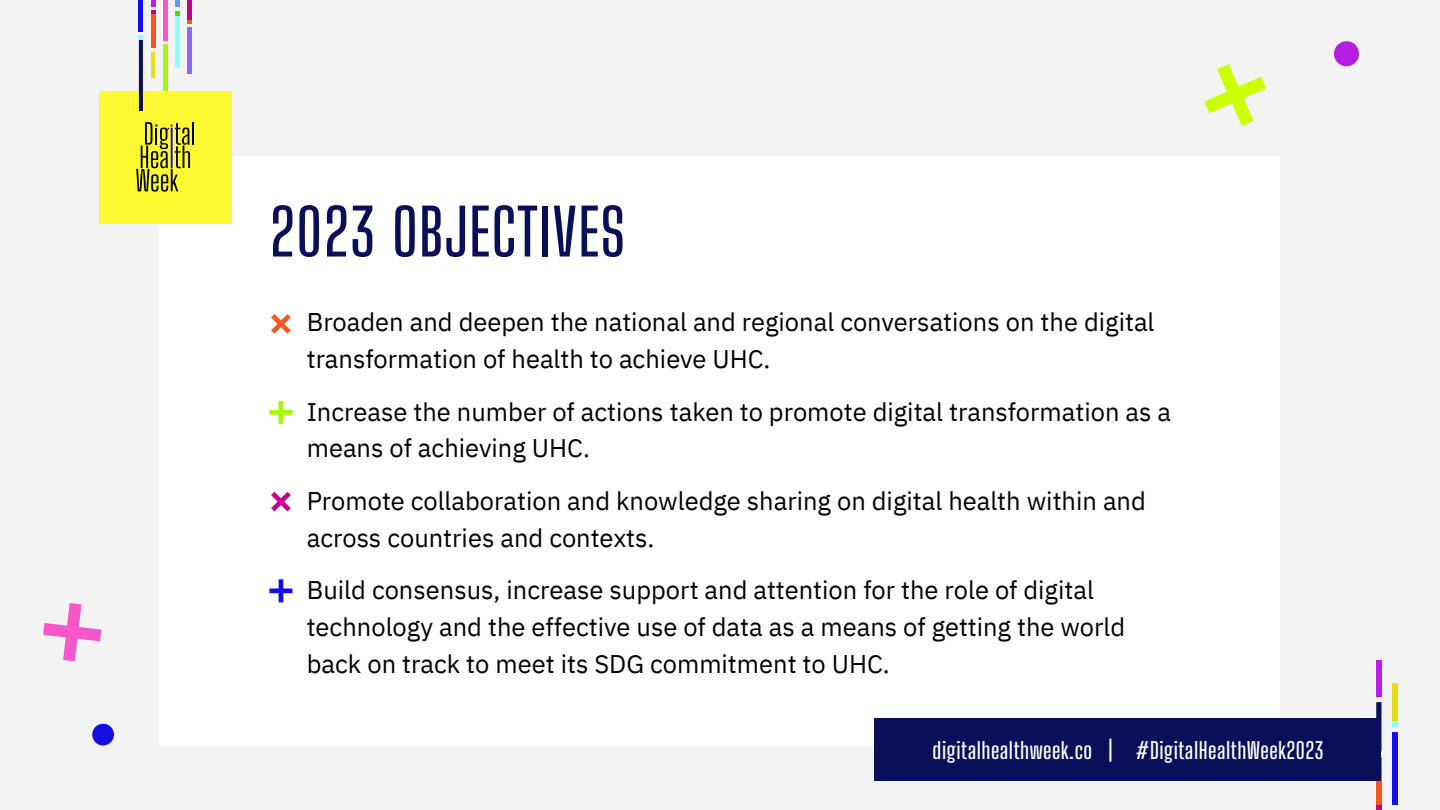
<style>
.page{position:relative;width:1440px;height:810px;background:#f3f3f3}
.page>*{position:absolute;margin:0;border:0;box-sizing:border-box;transform-origin:0 0}
.t1{font:600 63.68px "Big Shoulders Display";letter-spacing:.025em;color:#0a0f59}
.t2{font:25.5px/36.8px "IBM Plex Sans";color:#000}
.t3{font:600 22.35px "Big Shoulders Display";letter-spacing:.025em;color:#fff}
</style>
<div class="page">
<div style="left:160px;top:156px;width:1120px;height:590px;background:#fff"></div>
<svg style="left:1204px;top:64px;width:62px;height:62px"></svg>
<svg style="left:43px;top:603px;width:58px;height:58px"></svg>
<div style="left:1334px;top:41px;width:25px;height:25px;background:#b41ce0;border-radius:50%"></div>
<div style="left:92px;top:724px;width:22px;height:22px;background:#120fdf;border-radius:50%"></div>
<div style="left:1376px;top:660px;width:6px;height:36px;background:#bb1de7"></div>
<svg style="left:1376px;top:804px;width:6px;height:6px"></svg>
<div style="left:1376px;top:757px;width:6px;height:47px;background:#f55622"></div>
<div style="left:1376px;top:702px;width:5px;height:49px;background:#0a0f59"></div>
<div style="left:1392px;top:732px;width:5px;height:73px;background:#130fe6"></div>
<svg style="left:1392px;top:721px;width:5px;height:5px"></svg>
<div style="left:1392px;top:683px;width:5px;height:38px;background:#e8dc16"></div>
<div style="left:99px;top:91px;width:133px;height:133px;background:#fff933"></div>
<hr style="left:192px;top:122px;width:2px;height:23px;background:#000">
<svg style="left:136px;top:122px;width:54px;height:70px"></svg>
<svg style="left:188px;top:19px;width:4px;height:4px"></svg>
<hr style="left:188px;top:0;width:4px;height:19px;background:#c40091">
<hr style="left:188px;top:28px;width:4px;height:46px;background:#9166f9">
<svg style="left:151px;top:0;width:4px;height:14px"></svg>
<hr style="left:151px;top:14px;width:4px;height:34px;background:#f55622">
<hr style="left:151px;top:52px;width:4px;height:26px;background:#e8dc16">
<hr style="left:163px;top:0;width:4px;height:40px;background:#f557d0">
<hr style="left:163px;top:44px;width:4px;height:47px;background:#a5f905">
<hr style="left:175px;top:15px;width:4px;height:52px;background:#91fff9">
<hr style="left:139px;top:0;width:4px;height:32px;background:#130fe6">
<svg style="left:139px;top:36px;width:4px;height:4px"></svg>
<hr style="left:139px;top:40px;width:4px;height:71px;background:#0a0f59">
<svg style="left:175px;top:0;width:4px;height:15px"></svg>
<svg style="left:271px;top:314px;width:20px;height:20px"></svg>
<svg style="left:269px;top:401px;width:23px;height:23px"></svg>
<svg style="left:271px;top:492px;width:20px;height:19px"></svg>
<svg style="left:269px;top:579px;width:23px;height:23px"></svg>
<div style="left:874px;top:718px;width:508px;height:63px;background:#0a0f59"></div>
<h1 class="t1" style="left:270px;top:183px;width:356px">2023 OBJECTIVES</h1>
<p class="t2" style="left:307px;top:302px;width:849px">Broaden and deepen the national and regional conversations on the digital transformation of health to achieve UHC.</p>
<p class="t2" style="left:307px;top:391px;width:866px">Increase the number of actions taken to promote digital transformation as a means of achieving UHC.</p>
<p class="t2" style="left:307px;top:480px;width:841px">Promote collaboration and knowledge sharing on digital health within and across countries and contexts.</p>
<p class="t2" style="left:307px;top:570px;width:820px">Build consensus, increase support and attention for the role of digital technology and the effective use of data as a means of getting the world back on track to meet its SDG commitment to UHC.</p>
<p class="t3" style="left:933px;top:733px;width:393px">digitalhealthweek.co | #DigitalHealthWeek2023</p>
</div>
